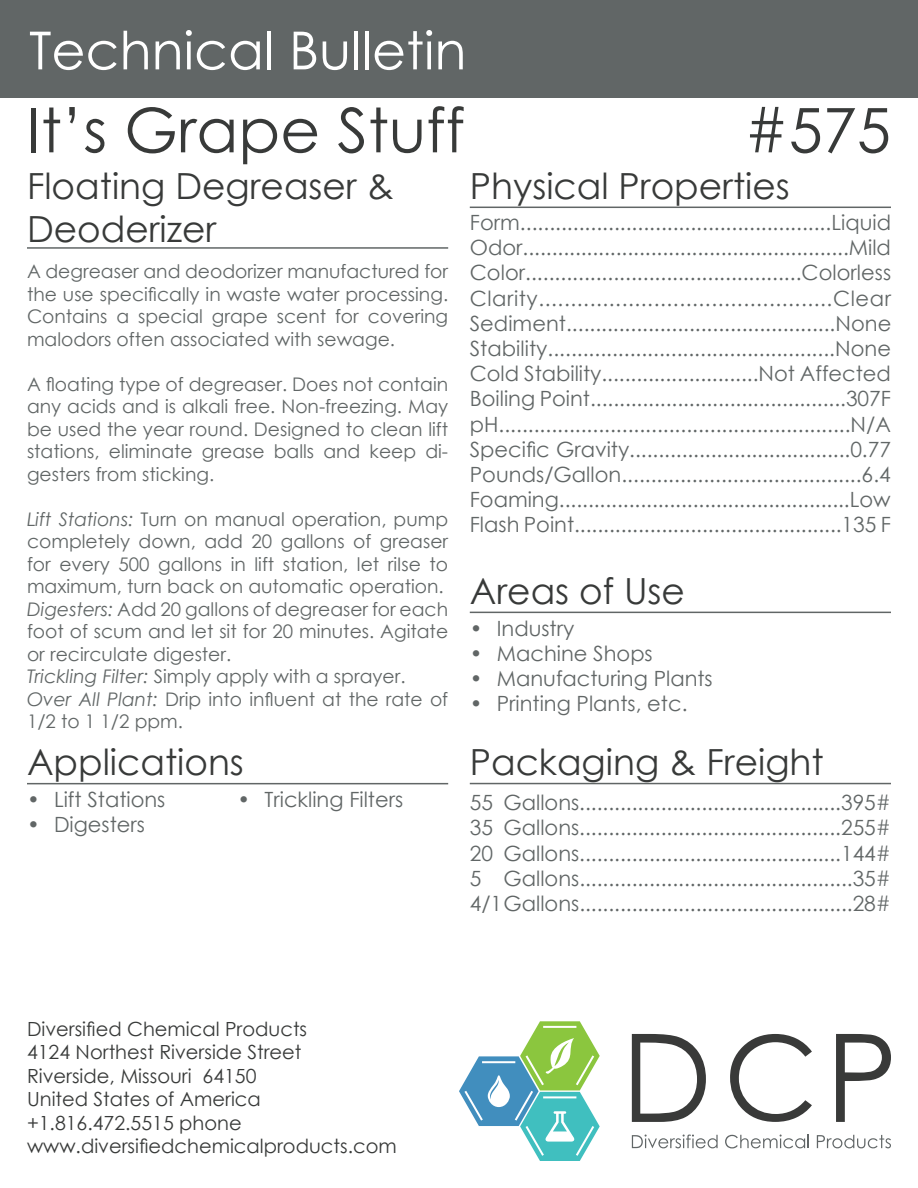
<style>
.page{position:relative;width:918px;height:1188px;background:#fff}
.page>*{position:absolute;margin:0;border:0;box-sizing:border-box;transform-origin:0 0}
.t1{font:61.5px "Century Gothic";color:#383a39}
.t2{font:52.5px "Century Gothic";color:#fff}
.t3{font:36px/43.2px "Century Gothic";color:#383a39}
.t4{font:21px/25.2px "Century Gothic";color:#616666}
.t5{font:21px "Century Gothic";letter-spacing:.03em;color:#616666}
.t6{font:19.5px "Century Gothic";color:#383a39}
.t7{font:18.75px/22.5px "Century Gothic";color:#616666;text-align:justify}
.s1{font-style:italic}
</style>
<div class="page">
<svg style="left:836px;top:1034px;width:55px;height:88px"></svg>
<svg style="left:730px;top:1034px;width:82px;height:88px"></svg>
<svg style="left:632px;top:1034px;width:74px;height:88px"></svg>
<svg style="left:632px;top:1135px;width:86px;height:13px"></svg>
<svg style="left:725px;top:1135px;width:84px;height:13px"></svg>
<svg style="left:817px;top:1135px;width:74px;height:13px"></svg>
<svg style="left:459px;top:1021px;width:141px;height:140px"></svg>
<div style="left:0;top:0;width:918px;height:97px;background:#616666"></div>
<hr style="left:27px;top:247px;width:421px;height:2px;background:#616666">
<hr style="left:27px;top:783px;width:421px;height:1px;background:#616666">
<hr style="left:470px;top:612px;width:421px;height:1px;background:#616666">
<hr style="left:470px;top:207px;width:421px;height:1px;background:#616666">
<hr style="left:470px;top:783px;width:421px;height:1px;background:#616666">
<p class="t2" style="left:29px;top:14px;width:439px">Technical Bulletin</p>
<p class="t1" style="left:27px;top:87px;width:439px">It’s Grape Stuff</p>
<p class="t1" style="left:744px;top:87px;width:148px">#575</p>
<p class="t3" style="left:27px;top:163px;width:369px">Floating Degreaser &amp;<br>Deoderizer</p>
<p class="t7" style="left:27px;top:260px;width:423px">A degreaser and deodorizer manufactured for the use specifically in waste water processing.<br>Contains a special grape scent for covering malodors often associated with sewage.</p>
<p class="t7" style="left:27px;top:372px;width:423px">A floating type of degreaser. Does not contain any acids and is alkali free. Non-freezing. May be used the year round. Designed to clean lift stations, eliminate grease balls and keep di&shy;gesters from sticking.</p>
<p class="t7" style="left:27px;top:507px;width:423px"><span class="s1">Lift Stations:</span> Turn on manual operation, pump completely down, add 20 gallons of greaser for every 500 gallons in lift station, let riIse to maximum, turn back on automatic operation.</p>
<p class="t7" style="left:27px;top:597px;width:423px"><span class="s1">Digesters:</span> Add 20 gallons of degreaser for each foot of scum and let sit for 20 minutes. Agitate or recirculate digester.</p>
<p class="t7" style="left:27px;top:665px;width:380px"><span class="s1">Trickling Filter:</span> Simply apply with a sprayer.</p>
<p class="t7" style="left:27px;top:687px;width:423px"><span class="s1">Over All Plant:</span> Drip into influent at the rate of<br>1/2 to 1 1/2 ppm.</p>
<p class="t3" style="left:27px;top:740px;width:218px">Applications</p>
<p class="t4" style="left:27px;top:787px;width:140px">• Lift Stations</p>
<p class="t4" style="left:27px;top:812px;width:119px">• Digesters</p>
<p class="t3" style="left:470px;top:163px;width:322px">Physical Properties</p>
<p class="t4" style="left:470px;top:209px;width:423px">Form.....................................................Liquid</p>
<p class="t4" style="left:470px;top:235px;width:423px">Odor........................................................Mild</p>
<p class="t4" style="left:470px;top:260px;width:423px">Color...............................................Colorless</p>
<p class="t5" style="left:470px;top:283px;width:423px">Clarity..............................................Clear</p>
<p class="t4" style="left:470px;top:310px;width:423px">Sediment..............................................None</p>
<p class="t4" style="left:470px;top:335px;width:423px">Stability.................................................None</p>
<p class="t4" style="left:470px;top:361px;width:423px">Cold Stability...........................Not Affected</p>
<p class="t4" style="left:470px;top:386px;width:423px">Boiling Point............................................307F pH............................................................N/A</p>
<p class="t4" style="left:470px;top:436px;width:423px">Specific Gravity......................................0.77</p>
<p class="t4" style="left:470px;top:461px;width:423px;text-align:justify">Pounds/Gallon.........................................6.4<br>Foaming..................................................Low Flash Point..............................................135 F</p>
<p class="t3" style="left:470px;top:568px;width:217px">Areas of Use</p>
<p class="t4" style="left:470px;top:615px;width:106px">• Industry</p>
<p class="t4" style="left:470px;top:640px;width:185px">• Machine Shops</p>
<p class="t4" style="left:470px;top:666px;width:244px">• Manufacturing Plants</p>
<p class="t4" style="left:470px;top:691px;width:219px">• Printing Plants, etc.</p>
<p class="t3" style="left:470px;top:740px;width:355px">Packaging &amp; Freight</p>
<p class="t4" style="left:470px;top:790px;width:423px">55 Gallons.............................................395#</p>
<p class="t4" style="left:470px;top:815px;width:423px">35 Gallons.............................................255#</p>
<p class="t4" style="left:470px;top:840px;width:423px">20 Gallons.............................................144#</p>
<p class="t4" style="left:470px;top:865px;width:423px">5 Gallons...............................................35#</p>
<p class="t4" style="left:470px;top:891px;width:423px">4/1 Gallons...............................................28#</p>
<p class="t4" style="left:238px;top:787px;width:167px">• Trickling Filters</p>
<p class="t6" style="left:27px;top:1015px;width:282px">Diversified Chemical Products</p>
<p class="t6" style="left:27px;top:1039px;width:276px">4124 Northest Riverside Street</p>
<p class="t6" style="left:27px;top:1062px;width:231px">Riverside, Missouri 64150</p>
<p class="t6" style="left:27px;top:1085px;width:235px">United States of America</p>
<p class="t6" style="left:27px;top:1109px;width:216px">+1.816.472.5515 phone</p>
<p class="t6" style="left:27px;top:1132px;width:371px">www.diversifiedchemicalproducts.com</p>
</div>
